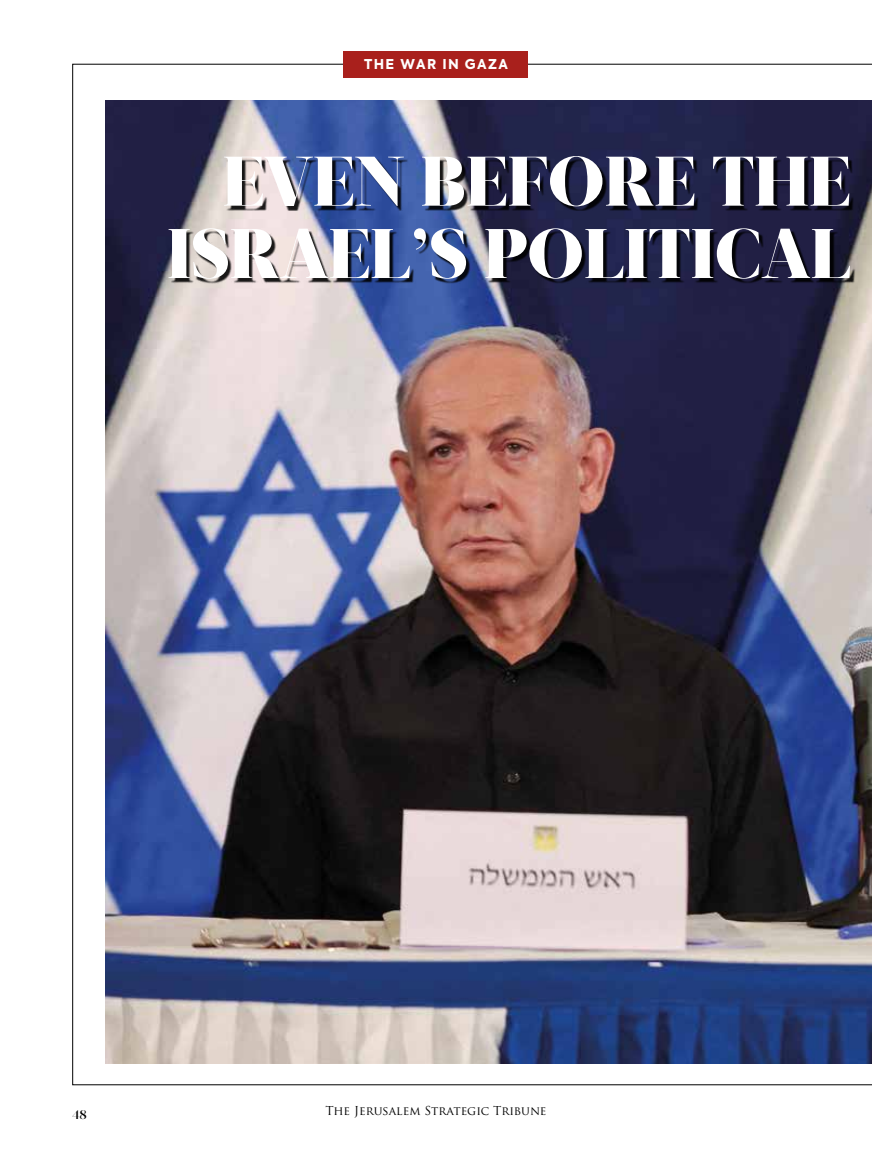
<style>
.page{position:relative;width:872px;height:1149px;background:#fff}
.page>*{position:absolute;margin:0;border:0;box-sizing:border-box;transform-origin:0 0}
.t1{font:900 69.9px/72.3px "Acta Display";color:#fff;text-align:right}
.t2{font:800 13.5px "Axiforma";letter-spacing:.1em;color:#fff}
.t3{font:500 13.5px "Acta Display";color:#000}
.t4{font:12px "Trajan Pro";color:#000}
</style>
<div class="page">
<img style="left:72px;top:64px;width:800px;height:1020px">
<div style="left:343px;top:51px;width:185px;height:26px;background:#a9201c"></div>
<p class="t2" style="left:364px;top:55px;width:145px">THE WAR IN GAZA</p>
<p class="t1" style="left:167px;top:146px;width:685px">EVEN BEFORE THE<br>ISRAEL’S POLITICAL</p>
<p class="t3" style="left:72px;top:1106px;width:16px">48</p>
<p class="t4" style="left:325px;top:1103px;width:222px">The Jerusalem Strategic Tribune</p>
</div>
